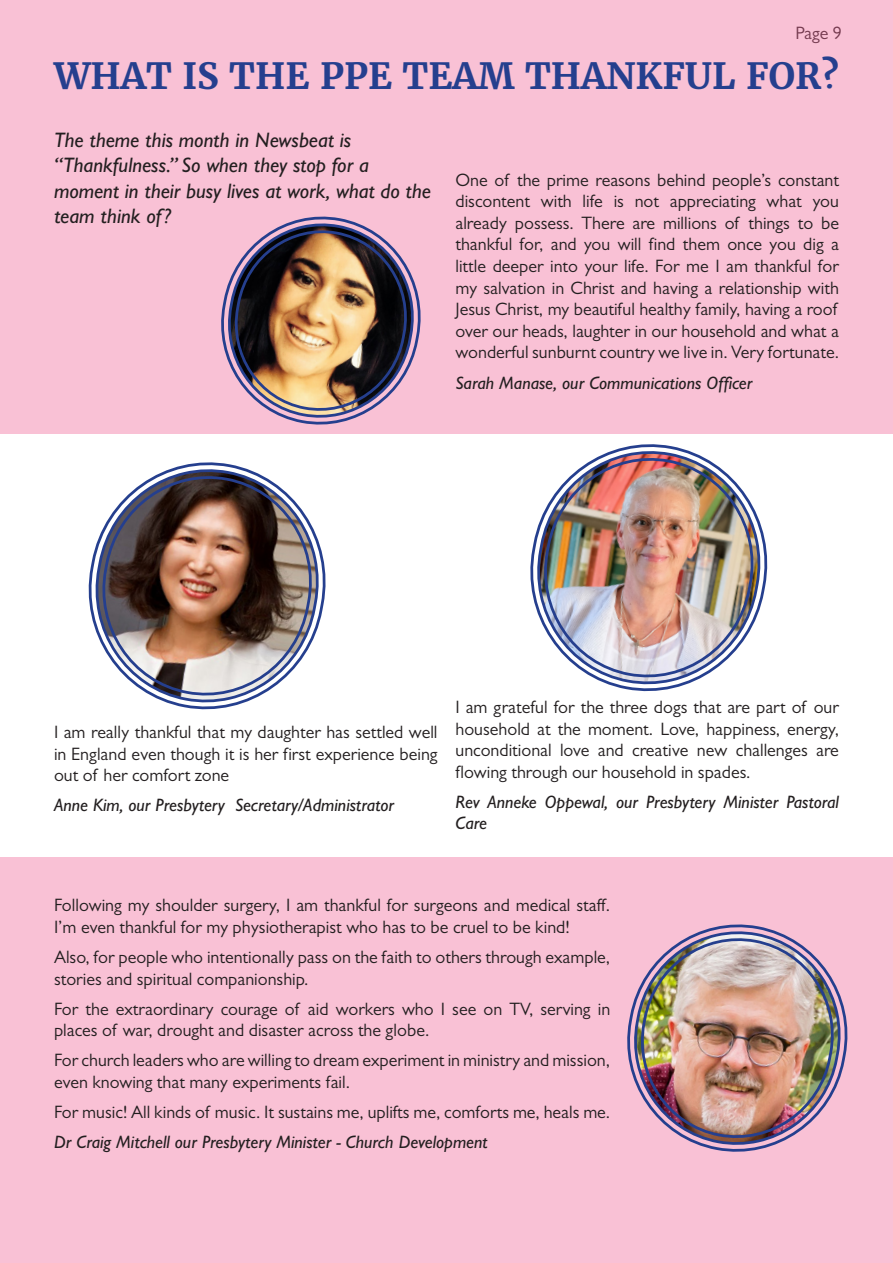
<style>
.page{position:relative;width:893px;height:1263px;background:#fff}
.page>*{position:absolute;margin:0;border:0;box-sizing:border-box;transform-origin:0 0}
.t1{font:700 36px "Merriweather";color:#253f8e}
.Introduction{font:italic 500 21px/25.2px "Gill Sans";color:#231f20}
.Body_text_Newsbeat{font:18px/21.6px "Gill Sans";color:#231f20}
.Body_text_Newsbeat-2{font:italic 500 18px/21.6px "Gill Sans";color:#231f20}
.Author{font:italic 500 18px "Gill Sans";color:#231f20}
</style>
<div class="page">
<div style="left:0;top:858px;width:893px;height:405px;background:#f9c1d5"></div>
<div style="left:0;top:0;width:893px;height:434px;background:#f9c1d5"></div>
<svg style="left:627px;top:924px;width:221px;height:228px"></svg>
<img style="left:631px;top:932px;width:212px;height:216px">
<svg style="left:222px;top:217px;width:198px;height:207px"></svg>
<svg style="left:88px;top:462px;width:238px;height:248px"></svg>
<img style="left:92px;top:469px;width:230px;height:237px">
<svg style="left:530px;top:444px;width:238px;height:248px"></svg>
<img style="left:533px;top:451px;width:231px;height:237px">
<p class="Body_text_Newsbeat" style="left:795px;top:22px;width:48px">Page 9</p>
<p class="t1" style="left:54px;top:53px;width:786px">WHAT IS THE PPE TEAM THANKFUL FOR?</p>
<p class="Introduction" style="left:54px;top:127px;width:379px">The theme this month in Newsbeat is “Thankfulness.” So when they stop for a moment in their busy lives at work, what do the team think of?</p>
<p class="Body_text_Newsbeat" style="left:455px;top:169px;width:385px;text-align:justify">One of the prime reasons behind people’s constant discontent with life is not appreciating what you already possess. There are millions of things to be thankful for, and you will find them once you dig a little deeper into your life. For me I am thankful for my salvation in Christ and having a relationship with Jesus Christ, my beautiful healthy family, having a roof over our heads, laughter in our household and what a wonderful sunburnt country we live in. Very fortunate.</p>
<p class="Body_text_Newsbeat-2" style="left:455px;top:371px;width:298px">Sarah Manase, our Communications Officer</p>
<p class="Body_text_Newsbeat" style="left:54px;top:721px;width:385px;text-align:justify">I am really thankful that my daughter has settled well in England even though it is her first experience being out of her comfort zone</p>
<p class="Body_text_Newsbeat-2" style="left:54px;top:794px;width:342px">Anne Kim, our Presbytery Secretary/Administrator</p>
<p class="Body_text_Newsbeat" style="left:455px;top:696px;width:385px;text-align:justify">I am grateful for the three dogs that are part of our household at the moment. Love, happiness, energy, unconditional love and creative new challenges are flowing through our household in spades.</p>
<p class="Body_text_Newsbeat-2" style="left:455px;top:791px;width:385px">Rev Anneke Oppewal, our Presbytery Minister Pastoral<br>Care</p>
<p class="Body_text_Newsbeat" style="left:54px;top:894px;width:558px">Following my shoulder surgery, I am thankful for surgeons and medical staff.<br>I’m even thankful for my physiotherapist who has to be cruel to be kind!</p>
<p class="Body_text_Newsbeat" style="left:54px;top:946px;width:558px">Also, for people who intentionally pass on the faith to others through example, stories and spiritual companionship.</p>
<p class="Body_text_Newsbeat" style="left:54px;top:998px;width:558px">For the extraordinary courage of aid workers who I see on TV, serving in places of war, drought and disaster across the globe.</p>
<p class="Body_text_Newsbeat" style="left:54px;top:1049px;width:558px">For church leaders who are willing to dream experiment in ministry and mission, even knowing that many experiments fail.</p>
<p class="Body_text_Newsbeat" style="left:54px;top:1101px;width:558px">For music! All kinds of music. It sustains me, uplifts me, comforts me, heals me.</p>
<p class="Author" style="left:54px;top:1131px;width:435px">Dr Craig Mitchell our Presbytery Minister - Church Development</p>
</div>
